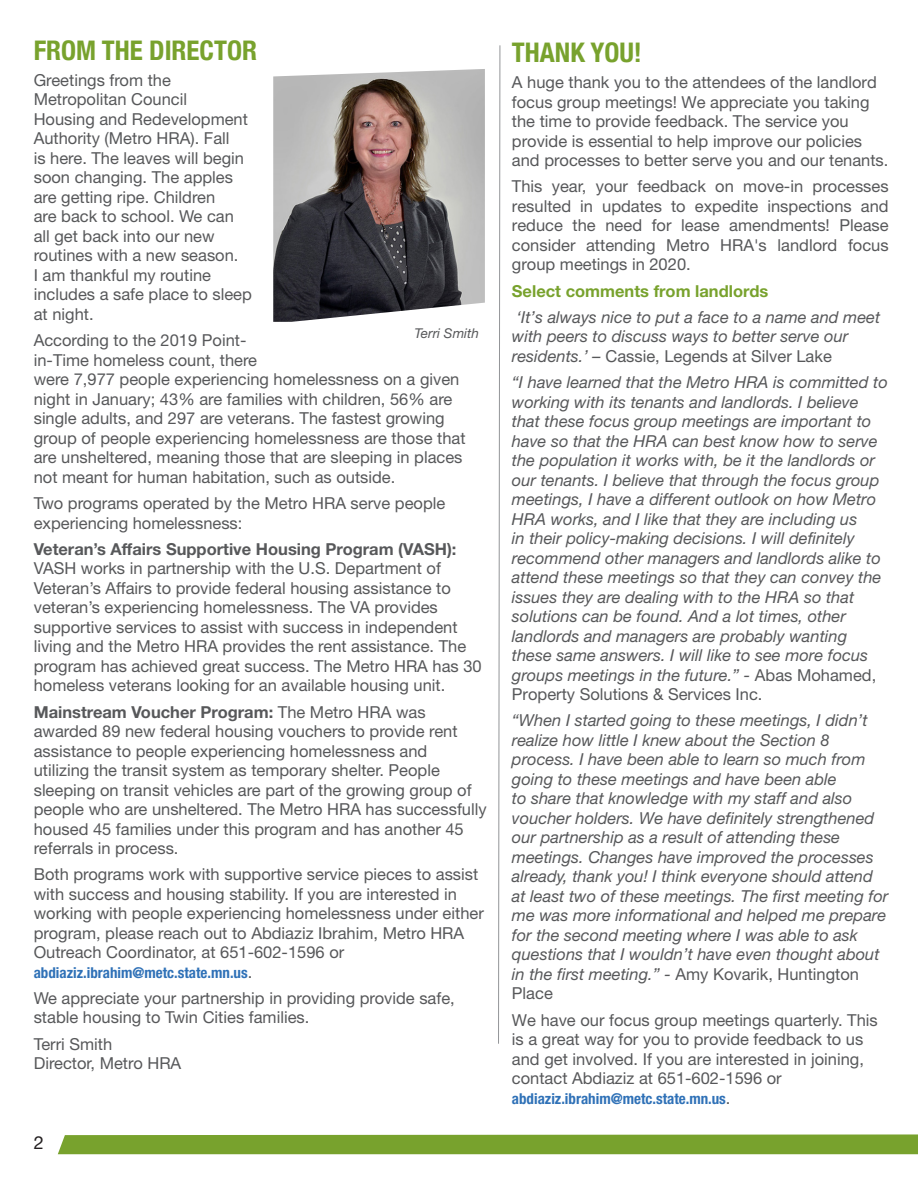
<style>
.page{position:relative;width:918px;height:1188px;background:#fff}
.page>*{position:absolute;margin:0;border:0;box-sizing:border-box;transform-origin:0 0}
.Heading_2{font:700 condensed 27px "Helvetica Neue";color:#78a22d}
.Body_Text{font:700 condensed 27px "Helvetica Neue";color:#78a22d}
.t1{font:18px "Helvetica Neue LT Std";color:#231f20}
.Body_Text-2{font:16.5px/19.5px "Helvetica Neue LT Std";color:#57585a}
.Body_Text-3{font:italic 16.5px/19.5px "Helvetica Neue LT Std";color:#57585a}
.Body_Text-4{font:700 condensed 15px "Helvetica Neue LT Std";color:#2f71b7}
.Heading_1{font:italic 13.5px "Helvetica Neue LT Std";color:#57585a}
.s1{font-weight:700}
.s2{font-weight:400;font-stretch:normal;font-size:16.5px;color:#57585a}
.s3{font-weight:700;font-style:normal;color:#78a22d}
.s4{font-style:normal}
</style>
<div class="page">
<div style="left:58px;top:1134px;width:860px;height:20px;background:#78a22d"></div>
<img style="left:273px;top:69px;width:212px;height:253px">
<svg style="left:498px;top:45px;width:3px;height:999px"></svg>
<p class="Heading_2" style="left:34px;top:28px;width:225px">FROM THE DIRECTOR</p>
<p class="Body_Text-2" style="left:34px;top:70px;width:220px">Greetings from the<br>Metropolitan Council<br>Housing and Redevelopment<br>Authority (Metro HRA). Fall<br>is here. The leaves will begin soon changing. The apples are getting ripe. Children<br>are back to school. We can all get back into our new routines with a new season.<br>I am thankful my routine includes a safe place to sleep at night.</p>
<p class="Body_Text-2" style="left:34px;top:330px;width:433px">According to the 2019 Point-<br>in-Time homeless count, there<br>were 7,977 people experiencing homelessness on a given night in January; 43% are families with children, 56% are single adults, and 297 are veterans. The fastest growing group of people experiencing homelessness are those that are unsheltered, meaning those that are sleeping in places not meant for human habitation, such as outside.</p>
<p class="Body_Text-2" style="left:34px;top:493px;width:413px">Two programs operated by the Metro HRA serve people experiencing homelessness:</p>
<p class="Body_Text-2" style="left:34px;top:539px;width:450px"><span class="s1">Veteran’s Affairs Supportive Housing Program (VASH):<br></span>VASH works in partnership with the U.S. Department of Veteran’s Affairs to provide federal housing assistance to veteran’s experiencing homelessness. The VA provides supportive services to assist with success in independent living and the Metro HRA provides the rent assistance. The program has achieved great success. The Metro HRA has 30 homeless veterans looking for an available housing unit.</p>
<p class="Body_Text-2" style="left:34px;top:702px;width:454px"><span class="s1">Mainstream Voucher Program:</span> The Metro HRA was awarded 89 new federal housing vouchers to provide rent assistance to people experiencing homelessness and utilizing the transit system as temporary shelter. People sleeping on transit vehicles are part of the growing group of people who are unsheltered. The Metro HRA has successfully housed 45 families under this program and has another 45 referrals in process.</p>
<p class="Body_Text-2" style="left:34px;top:864px;width:452px">Both programs work with supportive service pieces to assist with success and housing stability. If you are interested in working with people experiencing homelessness under either program, please reach out to Abdiaziz Ibrahim, Metro HRA Outreach Coordinator, at 651-602-1596 or</p>
<p class="Body_Text-4" style="left:34px;top:963px;width:220px">abdiaziz.ibrahim@metc.state.mn.us<span class="s2">.</span></p>
<p class="Body_Text-2" style="left:34px;top:988px;width:423px">We appreciate your partnership in providing provide safe, stable housing to Twin Cities families.</p>
<p class="Body_Text-2" style="left:34px;top:1034px;width:80px">Terri Smith</p>
<p class="Body_Text-2" style="left:34px;top:1053px;width:149px">Director, Metro HRA</p>
<p class="Heading_1" style="left:414px;top:325px;width:66px">Terri Smith</p>
<p class="t1" style="left:34px;top:1132px;width:12px">2</p>
<p class="Body_Text" style="left:512px;top:30px;width:132px">THANK YOU!</p>
<p class="Body_Text-2" style="left:512px;top:72px;width:378px">A huge thank you to the attendees of the landlord focus group meetings! We appreciate you taking the time to provide feedback. The service you provide is essential to help improve our policies and processes to better serve you and our tenants.</p>
<p class="Body_Text-2" style="left:512px;top:177px;width:378px;text-align:justify">This year, your feedback on move-in processes resulted in updates to expedite inspections and reduce the need for lease amendments! Please consider attending Metro HRA's landlord focus group meetings in 2020.</p>
<p class="Body_Text-3" style="left:512px;top:277px;width:370px;line-height:26.2px"><span class="s3">Select comments from landlords<br></span>‘It’s always nice to put a face to a name and meet</p>
<p class="Body_Text-3" style="left:512px;top:327px;width:338px">with peers to discuss ways to better serve our residents.’ – <span class="s4">Cassie, Legends at Silver Lake</span></p>
<p class="Body_Text-3" style="left:512px;top:372px;width:377px">“I have learned that the Metro HRA is committed to working with its tenants and landlords. I believe that these focus group meetings are important to have so that the HRA can best know how to serve the population it works with, be it the landlords or our tenants. I believe that through the focus group meetings, I have a different outlook on how Metro HRA works, and I like that they are including us<br>in their policy-making decisions. I will definitely recommend other managers and landlords alike to attend these meetings so that they can convey the issues they are dealing with to the HRA so that solutions can be found. And a lot times, other landlords and managers are probably wanting these same answers. I will like to see more focus groups meetings in the future.” - <span class="s4">Abas Mohamed, Property Solutions &amp; Services Inc.</span></p>
<p class="Body_Text-3" style="left:512px;top:711px;width:378px">“When I started going to these meetings, I didn’t realize how little I knew about the Section 8 process. I have been able to learn so much from going to these meetings and have been able<br>to share that knowledge with my staff and also voucher holders. We have definitely strengthened our partnership as a result of attending these meetings. Changes have improved the processes already, thank you! I think everyone should attend at least two of these meetings. The first meeting for me was more informational and helped me prepare for the second meeting where I was able to ask questions that I wouldn’t have even thought about in the first meeting.” - <span class="s4">Amy Kovarik, Huntington Place</span></p>
<p class="Body_Text-2" style="left:512px;top:1010px;width:367px">We have our focus group meetings quarterly. This is a great way for you to provide feedback to us and get involved. If you are interested in joining, contact Abdiaziz at 651-602-1596 or</p>
<p class="Body_Text-4" style="left:512px;top:1089px;width:220px">abdiaziz.ibrahim@metc.state.mn.us<span class="s2">.</span></p>
</div>
